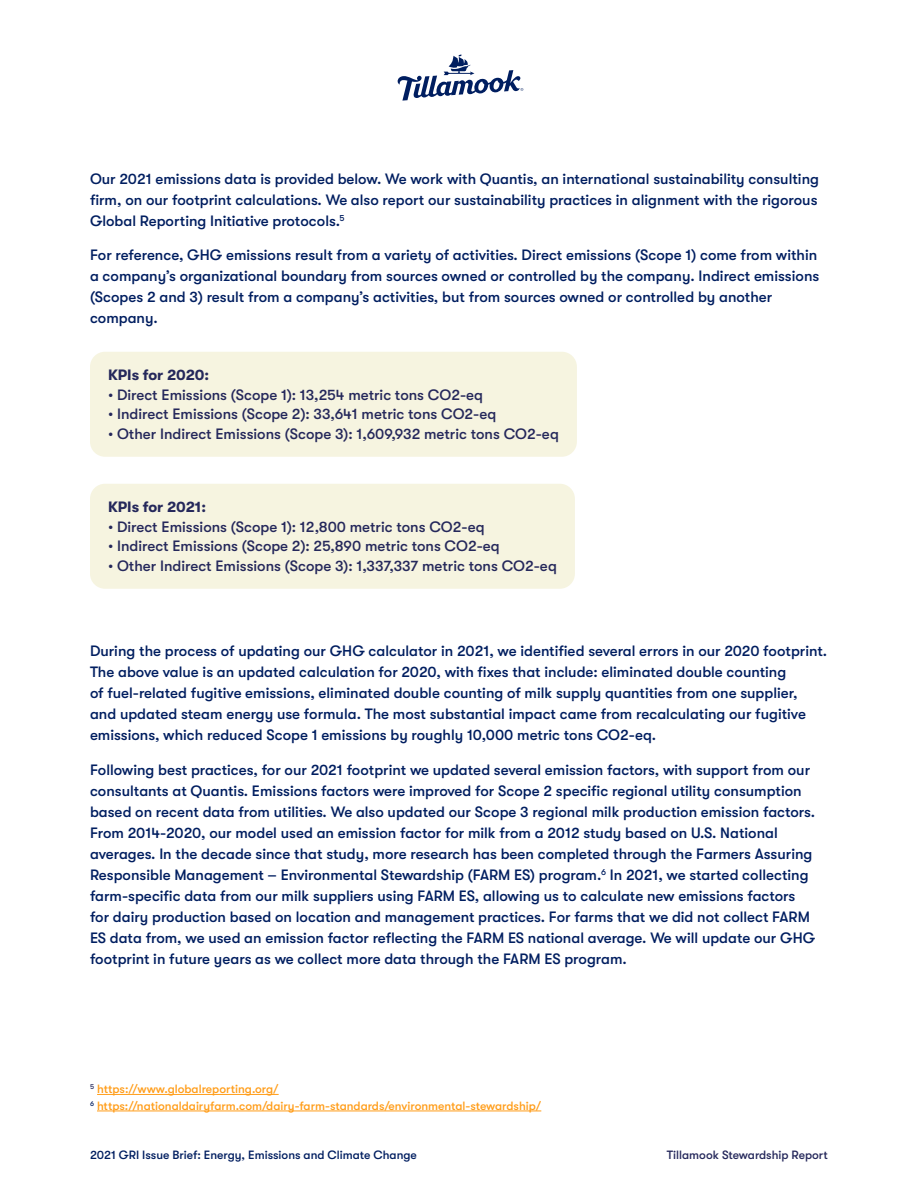
<style>
.page{position:relative;width:918px;height:1188px;background:#fff}
.page>*{position:absolute;margin:0;border:0;box-sizing:border-box;transform-origin:0 0}
.Body{font:500 15px/21px "GT Walsheim Pro";color:#001e60}
.KPI{font:500 15px "GT Walsheim Pro";color:#25285b}
.KPI-2{font:700 15px "GT Walsheim Pro";color:#25285b}
.report_body{font:500 12px "GT Walsheim Pro";color:#ff9d19}
.report_body-2{font:500 12px "GT Walsheim Pro";color:#001e60}
.report_body-3{font:500 12px "GT Walsheim Pro";color:#25285b}
</style>
<div class="page">
<div style="left:90px;top:352px;width:487px;height:105px;background:#f6f4e0;border-radius:15px"></div>
<div style="left:90px;top:484px;width:485px;height:105px;background:#f6f4e0;border-radius:15px"></div>
<svg style="left:397px;top:54px;width:126px;height:47px"></svg>
<hr style="left:97px;top:1094px;width:182px;height:1px;background:#ff9d19">
<hr style="left:97px;top:1111px;width:444px;height:1px;background:#ff9d19">
<p class="Body" style="left:90px;top:168px;width:731px;text-align:justify">Our 2021 emissions data is provided below. We work with Quantis, an international sustainability consulting firm, on our footprint calculations. We also report our sustainability practices in alignment with the rigorous Global Reporting Initiative protocols.<sup>5</sup></p>
<p class="Body" style="left:90px;top:245px;width:731px">For reference, GHG emissions result from a variety of activities. Direct emissions (Scope 1) come from within a company’s organizational boundary from sources owned or controlled by the company. Indirect emissions (Scopes 2 and 3) result from a company’s activities, but from sources owned or controlled by another company.</p>
<p class="KPI-2" style="left:108px;top:367px;width:103px">KPIs for 2020:</p>
<p class="KPI" style="left:108px;top:386px;width:377px">• Direct Emissions (Scope 1): 13,254 metric tons CO2-eq</p>
<p class="KPI" style="left:108px;top:406px;width:390px">• Indirect Emissions (Scope 2): 33,641 metric tons CO2-eq</p>
<p class="KPI" style="left:108px;top:425px;width:452px">• Other Indirect Emissions (Scope 3): 1,609,932 metric tons CO2-eq</p>
<p class="KPI-2" style="left:108px;top:499px;width:100px">KPIs for 2021:</p>
<p class="KPI" style="left:108px;top:518px;width:378px">• Direct Emissions (Scope 1): 12,800 metric tons CO2-eq</p>
<p class="KPI" style="left:108px;top:538px;width:393px">• Indirect Emissions (Scope 2): 25,890 metric tons CO2-eq</p>
<p class="KPI" style="left:108px;top:557px;width:450px">• Other Indirect Emissions (Scope 3): 1,337,337 metric tons CO2-eq</p>
<p class="Body" style="left:90px;top:641px;width:739px">During the process of updating our GHG calculator in 2021, we identified several errors in our 2020 footprint.<br>The above value is an updated calculation for 2020, with fixes that include: eliminated double counting<br>of fuel-related fugitive emissions, eliminated double counting of milk supply quantities from one supplier, and updated steam energy use formula. The most substantial impact came from recalculating our fugitive emissions, which reduced Scope 1 emissions by roughly 10,000 metric tons CO2-eq.</p>
<p class="Body" style="left:90px;top:759px;width:727px">Following best practices, for our 2021 footprint we updated several emission factors, with support from our consultants at Quantis. Emissions factors were improved for Scope 2 specific regional utility consumption based on recent data from utilities. We also updated our Scope 3 regional milk production emission factors.<br>From 2014-2020, our model used an emission factor for milk from a 2012 study based on U.S. National averages. In the decade since that study, more research has been completed through the Farmers Assuring Responsible Management – Environmental Stewardship (FARM ES) program.<sup>6</sup> In 2021, we started collecting farm-specific data from our milk suppliers using FARM ES, allowing us to calculate new emissions factors for dairy production based on location and management practices. For farms that we did not collect FARM ES data from, we used an emission factor reflecting the FARM ES national average. We will update our GHG footprint in future years as we collect more data through the FARM ES program.</p>
<p class="report_body" style="left:90px;top:1082px;width:190px"><sup>5</sup> https://www.globalreporting.org/</p>
<p class="report_body" style="left:90px;top:1099px;width:453px"><sup>6</sup> https://nationaldairyfarm.com/dairy-farm-standards/environmental-stewardship/</p>
<p class="report_body-2" style="left:90px;top:1148px;width:328px">2021 GRI Issue Brief: Energy, Emissions and Climate Change</p>
<p class="report_body-3" style="left:667px;top:1148px;width:163px">Tillamook Stewardship Report</p>
</div>
